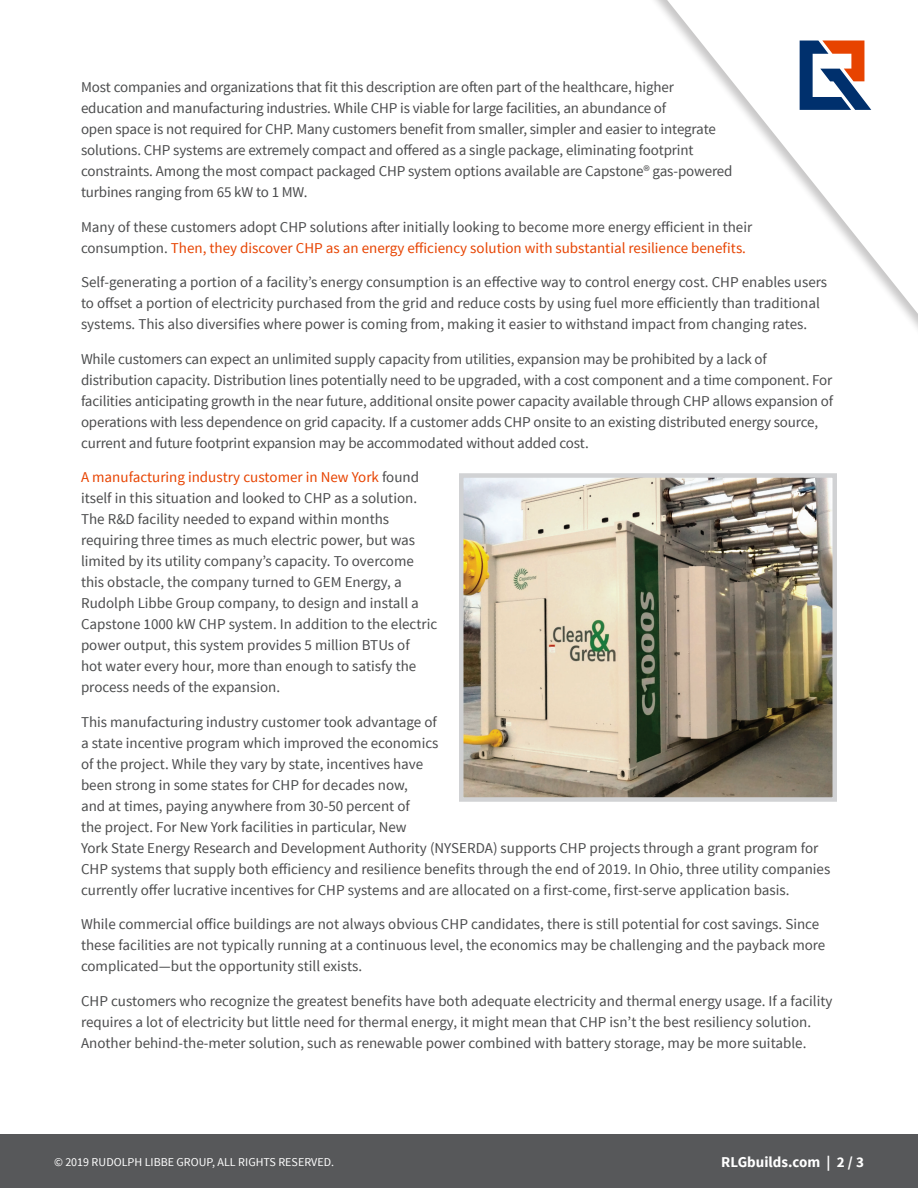
<style>
.page{position:relative;width:918px;height:1188px;background:#fff}
.page>*{position:absolute;margin:0;border:0;box-sizing:border-box;transform-origin:0 0}
.t1{font:15px/21px "Source Sans Pro";color:#4b4c4d}
.t2{font:700 15px "Source Sans Pro";color:#fff}
.t3{font:12px "Source Sans Pro";color:#fff}
.s1{color:#e74300}
</style>
<div class="page">
<svg style="left:656px;top:0;width:262px;height:329px"></svg>
<svg style="left:800px;top:40px;width:71px;height:70px"></svg>
<div style="left:0;top:1134px;width:918px;height:54px;background:#57585a"></div>
<img style="left:464px;top:478px;width:368px;height:319px">
<div style="left:459px;top:473px;width:378px;height:329px;border:4px solid #d1d2d4"></div>
<p class="t1" style="left:81px;top:77px;width:653px">Most companies and organizations that fit this description are often part of the healthcare, higher education and manufacturing industries. While CHP is viable for large facilities, an abundance of<br>open space is not required for CHP. Many customers benefit from smaller, simpler and easier to integrate solutions. CHP systems are extremely compact and offered as a single package, eliminating footprint constraints. Among the most compact packaged CHP system options available are Capstone® gas-powered turbines ranging from 65 kW to 1 MW.</p>
<p class="t1" style="left:81px;top:217px;width:673px">Many of these customers adopt CHP solutions after initially looking to become more energy efficient in their consumption. <span class="s1">Then, they discover CHP as an energy efficiency solution with substantial resilience benefits.</span></p>
<p class="t1" style="left:81px;top:272px;width:748px">Self-generating a portion of a facility’s energy consumption is an effective way to control energy cost. CHP enables users to offset a portion of electricity purchased from the grid and reduce costs by using fuel more efficiently than traditional systems. This also diversifies where power is coming from, making it easier to withstand impact from changing rates.</p>
<p class="t1" style="left:81px;top:349px;width:754px">While customers can expect an unlimited supply capacity from utilities, expansion may be prohibited by a lack of distribution capacity. Distribution lines potentially need to be upgraded, with a cost component and a time component. For facilities anticipating growth in the near future, additional onsite power capacity available through CHP allows expansion of operations with less dependence on grid capacity. If a customer adds CHP onsite to an existing distributed energy source, current and future footprint expansion may be accommodated without added cost.</p>
<p class="t1" style="left:81px;top:467px;width:358px"><span class="s1">A manufacturing industry customer in New York</span> found itself in this situation and looked to CHP as a solution.<br>The R&amp;D facility needed to expand within months requiring three times as much electric power, but was limited by its utility company’s capacity. To overcome this obstacle, the company turned to GEM Energy, a Rudolph Libbe Group company, to design and install a Capstone 1000 kW CHP system. In addition to the electric power output, this system provides 5 million BTUs of<br>hot water every hour, more than enough to satisfy the process needs of the expansion.</p>
<p class="t1" style="left:81px;top:712px;width:751px">This manufacturing industry customer took advantage of<br>a state incentive program which improved the economics<br>of the project. While they vary by state, incentives have<br>been strong in some states for CHP for decades now,<br>and at times, paying anywhere from 30-50 percent of<br>the project. For New York facilities in particular, New<br>York State Energy Research and Development Authority (NYSERDA) supports CHP projects through a grant program for CHP systems that supply both efficiency and resilience benefits through the end of 2019. In Ohio, three utility companies currently offer lucrative incentives for CHP systems and are allocated on a first-come, first-serve application basis.</p>
<p class="t1" style="left:81px;top:914px;width:746px">While commercial office buildings are not always obvious CHP candidates, there is still potential for cost savings. Since these facilities are not typically running at a continuous level, the economics may be challenging and the payback more complicated—but the opportunity still exists.</p>
<p class="t1" style="left:81px;top:991px;width:753px">CHP customers who recognize the greatest benefits have both adequate electricity and thermal energy usage. If a facility requires a lot of electricity but little need for thermal energy, it might mean that CHP isn’t the best resiliency solution.<br>Another behind-the-meter solution, such as renewable power combined with battery storage, may be more suitable.</p>
<p class="t3" style="left:54px;top:1154px;width:282px">© 2019 RUDOLPH LIBBE GROUP, ALL RIGHTS RESERVED.</p>
<p class="t2" style="left:721px;top:1152px;width:144px">RLGbuilds.com | 2 / 3</p>
</div>
